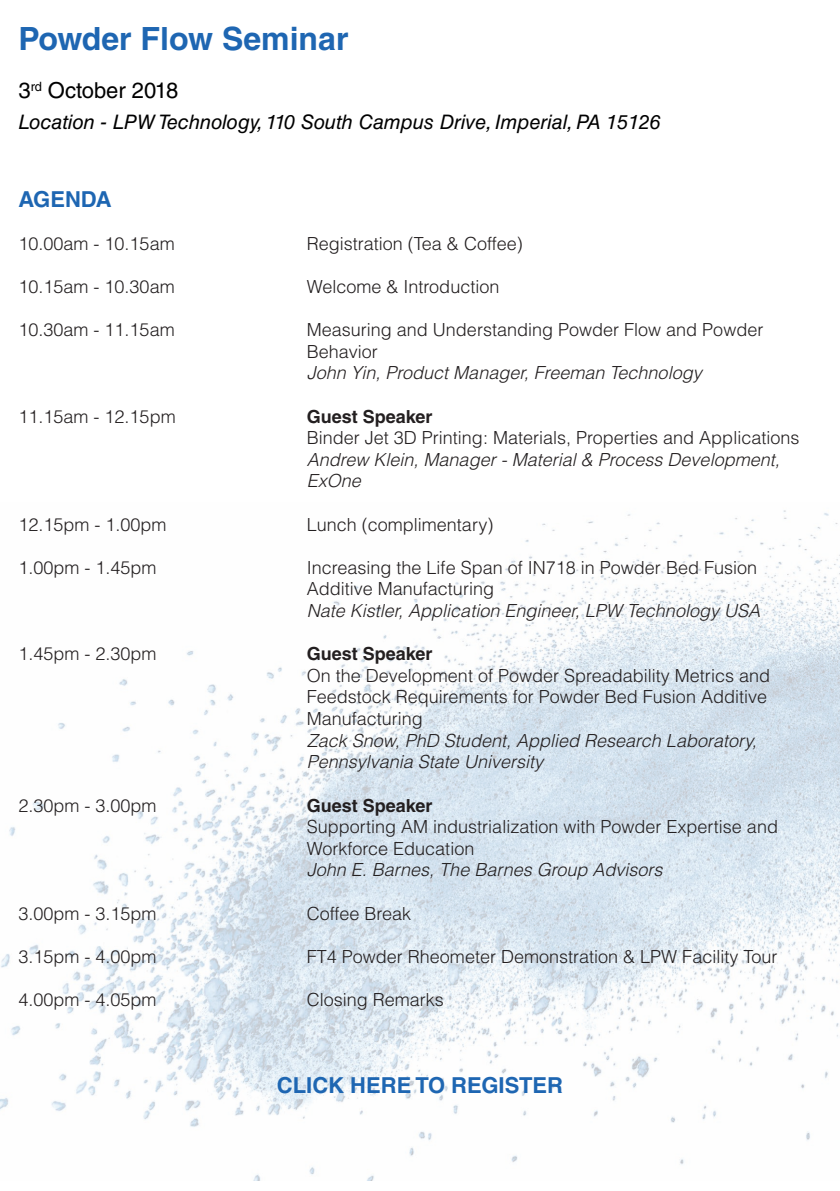
<style>
.page{position:relative;width:840px;height:1191px;background:#fff}
.page>*{position:absolute;margin:0;border:0;box-sizing:border-box;transform-origin:0 0}
.t1{font:700 32px "Helvetica LT Std";color:#1e66b2}
.t2{font:700 22px "Helvetica LT Std";color:#1e66b2}
.t3{font:22px "Helvetica LT Std";color:#000001}
.t4{font:italic 20px "Helvetica LT Std";color:#000001}
.t5{font:300 18px/21.6px "Helvetica LT Std";color:#231f20}
.t6{font:italic 300 18px/21.6px "Helvetica LT Std";color:#231f20}
.t7{font:700 18px "Helvetica LT Std";color:#231f20}
</style>
<div class="page">
<img style="left:0;top:510px;width:839px;height:670px">
<h1 class="t1" style="left:18px;top:19px;width:331px">Powder Flow Seminar</h1>
<p class="t3" style="left:18px;top:77px;width:161px">3<sup>rd</sup> October 2018</p>
<p class="t4" style="left:18px;top:111px;width:643px">Location - LPW Technology, 110 South Campus Drive, Imperial, PA 15126</p>
<p class="t2" style="left:18px;top:185px;width:95px">AGENDA</p>
<p class="t5" style="left:18px;top:232px;width:158px">10.00am - 10.15am</p>
<p class="t5" style="left:306px;top:232px;width:217px">Registration (Tea &amp; Coffee)</p>
<p class="t5" style="left:18px;top:275px;width:158px">10.15am - 10.30am</p>
<p class="t5" style="left:306px;top:275px;width:194px">Welcome &amp; Introduction</p>
<p class="t5" style="left:18px;top:319px;width:158px">10.30am - 11.15am</p>
<p class="t5" style="left:306px;top:319px;width:458px">Measuring and Understanding Powder Flow and Powder<br>Behavior</p>
<p class="t6" style="left:306px;top:362px;width:396px">John Yin, Product Manager, Freeman Technology</p>
<p class="t5" style="left:18px;top:405px;width:159px">11.15am - 12.15pm</p>
<p class="t7" style="left:306px;top:405px;width:127px">Guest Speaker</p>
<p class="t5" style="left:306px;top:427px;width:494px">Binder Jet 3D Printing: Materials, Properties and Applications</p>
<p class="t6" style="left:306px;top:448px;width:474px">Andrew Klein, Manager - Material &amp; Process Development,<br>ExOne</p>
<p class="t5" style="left:18px;top:513px;width:150px">12.15pm - 1.00pm</p>
<p class="t5" style="left:306px;top:513px;width:188px">Lunch (complimentary)</p>
<p class="t5" style="left:18px;top:556px;width:140px">1.00pm - 1.45pm</p>
<p class="t5" style="left:306px;top:556px;width:451px">Increasing the Life Span of IN718 in Powder Bed Fusion<br>Additive Manufacturing</p>
<p class="t6" style="left:306px;top:600px;width:454px">Nate Kistler, Application Engineer, LPW Technology USA</p>
<p class="t5" style="left:18px;top:643px;width:140px">1.45pm - 2.30pm</p>
<p class="t7" style="left:306px;top:643px;width:127px">Guest Speaker</p>
<p class="t5" style="left:306px;top:664px;width:464px">On the Development of Powder Spreadability Metrics and<br>Feedstock Requirements for Powder Bed Fusion Additive<br>Manufacturing</p>
<p class="t6" style="left:306px;top:729px;width:451px">Zack Snow, PhD Student, Applied Research Laboratory,<br>Pennsylvania State University</p>
<p class="t5" style="left:18px;top:794px;width:140px">2.30pm - 3.00pm</p>
<p class="t7" style="left:306px;top:794px;width:127px">Guest Speaker</p>
<p class="t5" style="left:306px;top:815px;width:472px">Supporting AM industrialization with Powder Expertise and<br>Workforce Education</p>
<p class="t6" style="left:306px;top:859px;width:357px">John E. Barnes, The Barnes Group Advisors</p>
<p class="t5" style="left:18px;top:902px;width:140px">3.00pm - 3.15pm</p>
<p class="t5" style="left:306px;top:902px;width:106px">Coffee Break</p>
<p class="t5" style="left:18px;top:945px;width:140px">3.15pm - 4.00pm</p>
<p class="t5" style="left:306px;top:945px;width:472px">FT4 Powder Rheometer Demonstration &amp; LPW Facility Tour</p>
<p class="t5" style="left:18px;top:988px;width:140px">4.00pm - 4.05pm</p>
<p class="t5" style="left:306px;top:988px;width:139px">Closing Remarks</p>
<p class="t2" style="left:277px;top:1072px;width:287px">CLICK HERE TO REGISTER</p>
</div>
